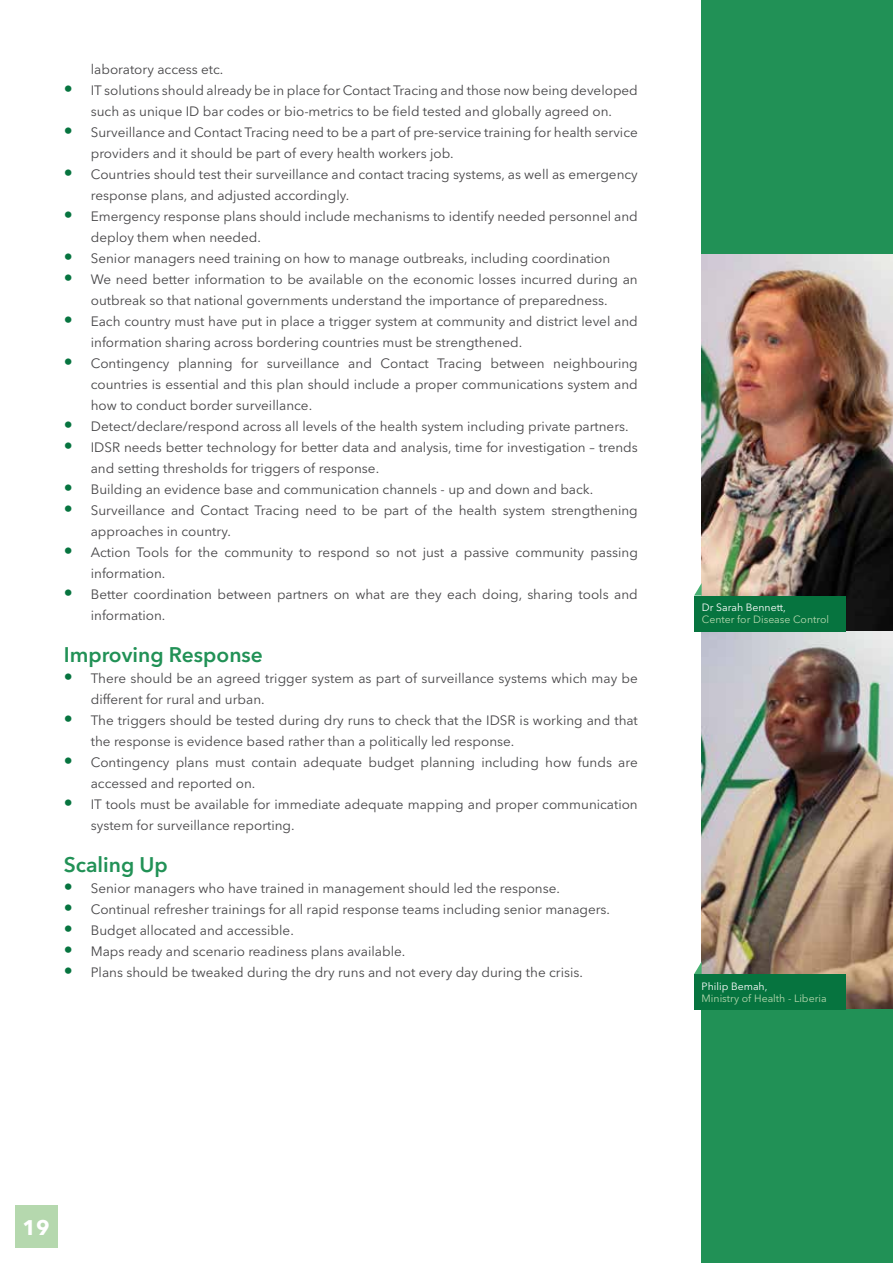
<style>
.page{position:relative;width:893px;height:1263px;background:#fff}
.page>*{position:absolute;margin:0;border:0;box-sizing:border-box;transform-origin:0 0}
.t1{font:600 21px "Avenir Next LT Pro";color:#219156}
.t2{font:700 21px "Avenir Next LT Pro";color:#fff}
.t3{font:13.5px/21px "Avenir Next LT Pro";color:#464547}
.t4{font:10.5px "Avenir Next LT Pro";color:#b5d8ae}
.t5{font:10.5px "Avenir Next LT Pro";color:#fff}
.s1{font-size:18px;color:#06743f}
</style>
<div class="page">
<img style="left:702px;top:253px;width:191px;height:757px">
<div style="left:702px;top:1010px;width:191px;height:253px;background:#219156"></div>
<div style="left:702px;top:0;width:191px;height:253px;background:#219156"></div>
<div style="left:694px;top:595px;width:151px;height:36px;background:#06743f"></div>
<div style="left:694px;top:974px;width:151px;height:36px;background:#06743f"></div>
<svg style="left:694px;top:583px;width:8px;height:12px"></svg>
<svg style="left:694px;top:961px;width:8px;height:13px"></svg>
<div style="left:15px;top:1206px;width:42px;height:42px;background:#b5d8ae"></div>
<p class="t3" style="left:91px;top:59px;width:134px">laboratory access etc.</p>
<p class="t3" style="left:64px;top:80px;width:576px;text-align:center"><span class="s1">•</span> IT solutions should already be in place for Contact Tracing and those now being developed such as unique ID bar codes or bio-metrics to be field tested and globally agreed on.</p>
<p class="t3" style="left:91px;top:122px;width:548px;text-indent:-27px"><span class="s1">•</span> Surveillance and Contact Tracing need to be a part of pre-service training for health service providers and it should be part of every health workers job.</p>
<p class="t3" style="left:91px;top:164px;width:549px;text-indent:-27px"><span class="s1">•</span> Countries should test their surveillance and contact tracing systems, as well as emergency response plans, and adjusted accordingly.</p>
<p class="t3" style="left:91px;top:206px;width:549px;text-indent:-27px"><span class="s1">•</span> Emergency response plans should include mechanisms to identify needed personnel and deploy them when needed.</p>
<p class="t3" style="left:64px;top:248px;width:548px"><span class="s1">•</span> Senior managers need training on how to manage outbreaks, including coordination</p>
<p class="t3" style="left:64px;top:269px;width:575px;text-align:center"><span class="s1">•</span> We need better information to be available on the economic losses incurred during an outbreak so that national governments understand the importance of preparedness.</p>
<p class="t3" style="left:91px;top:311px;width:548px;text-indent:-27px"><span class="s1">•</span> Each country must have put in place a trigger system at community and district level and information sharing across bordering countries must be strengthened.</p>
<p class="t3" style="left:91px;top:353px;width:549px;text-align:justify;text-indent:-27px"><span class="s1">•</span> Contingency planning for surveillance and Contact Tracing between neighbouring countries is essential and this plan should include a proper communications system and how to conduct border surveillance.</p>
<p class="t3" style="left:64px;top:416px;width:566px"><span class="s1">•</span> Detect/declare/respond across all levels of the health system including private partners.</p>
<p class="t3" style="left:91px;top:437px;width:549px;text-indent:-27px"><span class="s1">•</span> IDSR needs better technology for better data and analysis, time for investigation – trends and setting thresholds for triggers of response.</p>
<p class="t3" style="left:64px;top:479px;width:531px"><span class="s1">•</span> Building an evidence base and communication channels - up and down and back.</p>
<p class="t3" style="left:91px;top:500px;width:548px;text-indent:-27px"><span class="s1">•</span> Surveillance and Contact Tracing need to be part of the health system strengthening approaches in country.</p>
<p class="t3" style="left:91px;top:542px;width:549px;text-indent:-27px"><span class="s1">•</span> Action Tools for the community to respond so not just a passive community passing information.</p>
<p class="t3" style="left:91px;top:584px;width:549px;text-indent:-27px"><span class="s1">•</span> Better coordination between partners on what are they each doing, sharing tools and information.</p>
<h1 class="t1" style="left:64px;top:642px;width:201px">Improving Response</h1>
<p class="t3" style="left:91px;top:668px;width:549px;text-indent:-27px"><span class="s1">•</span> There should be an agreed trigger system as part of surveillance systems which may be different for rural and urban.</p>
<p class="t3" style="left:91px;top:710px;width:549px;text-indent:-27px"><span class="s1">•</span> The triggers should be tested during dry runs to check that the IDSR is working and that the response is evidence based rather than a politically led response.</p>
<p class="t3" style="left:91px;top:752px;width:549px;text-indent:-27px"><span class="s1">•</span> Contingency plans must contain adequate budget planning including how funds are accessed and reported on.</p>
<p class="t3" style="left:91px;top:794px;width:548px;text-indent:-27px"><span class="s1">•</span> IT tools must be available for immediate adequate mapping and proper communication system for surveillance reporting.</p>
<h1 class="t1" style="left:64px;top:852px;width:106px">Scaling Up</h1>
<p class="t3" style="left:64px;top:878px;width:498px"><span class="s1">•</span> Senior managers who have trained in management should led the response.</p>
<p class="t3" style="left:64px;top:899px;width:548px"><span class="s1">•</span> Continual refresher trainings for all rapid response teams including senior managers.</p>
<p class="t3" style="left:64px;top:920px;width:232px"><span class="s1">•</span> Budget allocated and accessible.</p>
<p class="t3" style="left:64px;top:941px;width:343px"><span class="s1">•</span> Maps ready and scenario readiness plans available.</p>
<p class="t3" style="left:64px;top:962px;width:521px"><span class="s1">•</span> Plans should be tweaked during the dry runs and not every day during the crisis.</p>
<p class="t5" style="left:702px;top:601px;width:86px">Dr Sarah Bennett,</p>
<p class="t4" style="left:702px;top:613px;width:129px">Center for Disease Control</p>
<p class="t5" style="left:702px;top:980px;width:67px">Philip Bemah,</p>
<p class="t4" style="left:702px;top:992px;width:127px">Ministry of Health - Liberia</p>
<h1 class="t2" style="left:23px;top:1214px;width:29px">19</h1>
</div>
